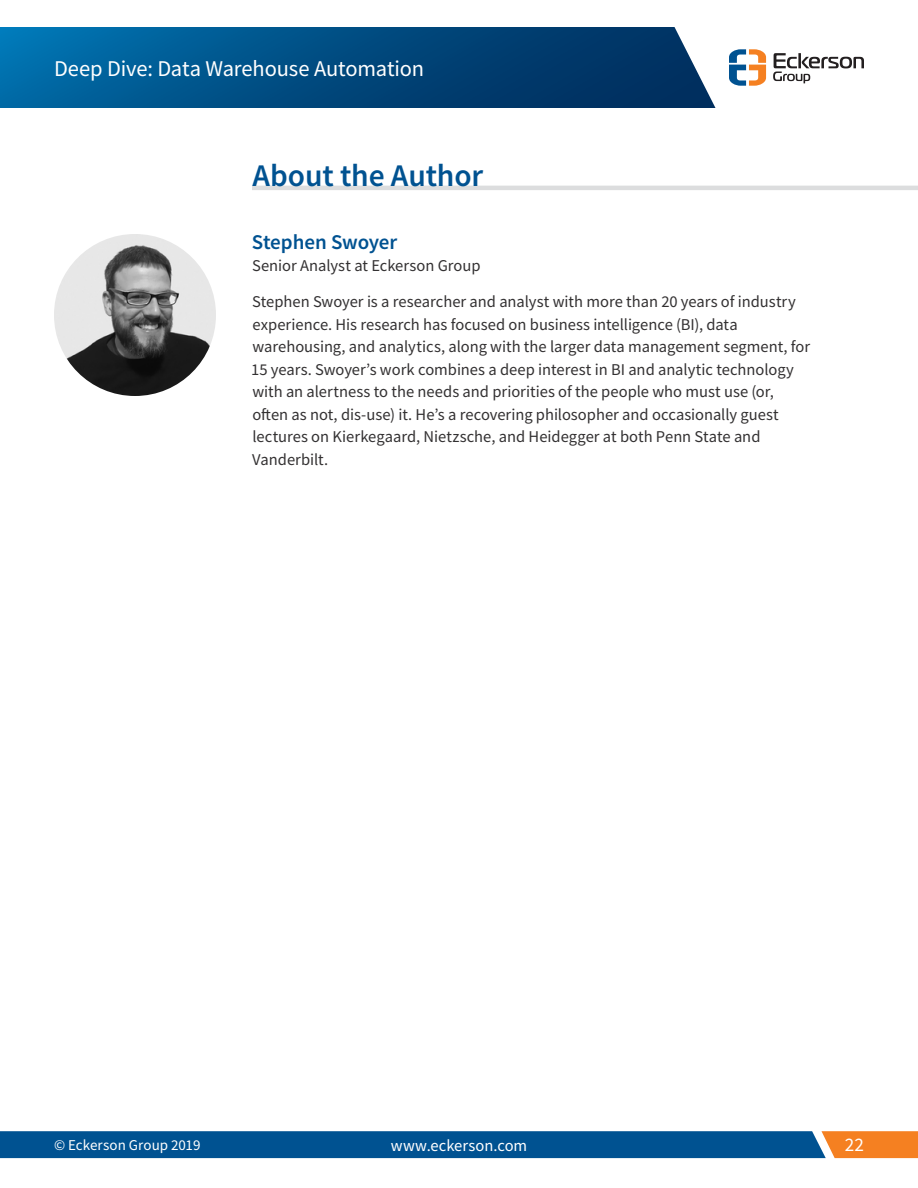
<style>
.page{position:relative;width:918px;height:1188px;background:#fff}
.page>*{position:absolute;margin:0;border:0;box-sizing:border-box;transform-origin:0 0}
.t1{font:600 31.5px "Source Sans Pro";letter-spacing:-.005em;color:#005291}
.t2{font:22.5px "Source Sans Pro";letter-spacing:-.005em;color:#fff}
.t3{font:600 21px "Source Sans Pro";letter-spacing:-.01em;color:#005291}
.t4{font:19.2px "Source Sans Pro";color:#fff}
.t5{font:16.5px/22.5px "Source Sans Pro";color:#333132}
.t6{font:16.5px "Source Sans Pro";letter-spacing:.005em;color:#fff}
.t7{font:15px "Source Sans Pro";letter-spacing:.005em;color:#fff}
</style>
<div class="page">
<svg style="left:0;top:27px;width:716px;height:81px;background:#075084"></svg>
<svg style="left:0;top:1131px;width:918px;height:27px;background:#1b5988"></svg>
<svg style="left:729px;top:49px;width:37px;height:37px"></svg>
<svg style="left:773px;top:53px;width:91px;height:30px"></svg>
<hr style="left:252px;top:186px;width:666px;height:4px;background:#dcddde">
<img style="left:54px;top:234px;width:162px;height:162px;border-radius:81px">
<h2 class="t2" style="left:54px;top:54px;width:372px">Deep Dive: Data Warehouse Automation</h2>
<h1 class="t1" style="left:252px;top:154px;width:232px">About the Author</h1>
<p class="t3" style="left:252px;top:228px;width:147px">Stephen Swoyer</p>
<p class="t5" style="left:252px;top:248px;width:545px;line-height:36px">Senior Analyst at Eckerson Group<br>Stephen Swoyer is a researcher and analyst with more than 20 years of industry</p>
<p class="t5" style="left:251px;top:313px;width:561px">experience. His research has focused on business intelligence (BI), data warehousing, and analytics, along with the larger data management segment, for 15 years. Swoyer’s work combines a deep interest in BI and analytic technology with an alertness to the needs and priorities of the people who must use (or, often as not, dis-use) it. He’s a recovering philosopher and occasionally guest lectures on Kierkegaard, Nietzsche, and Heidegger at both Penn State and Vanderbilt.</p>
<p class="t7" style="left:54px;top:1135px;width:148px">© Eckerson Group 2019</p>
<p class="t6" style="left:391px;top:1135px;width:138px">www.eckerson.com</p>
<p class="t4" style="left:845px;top:1132px;width:21px">22</p>
</div>
